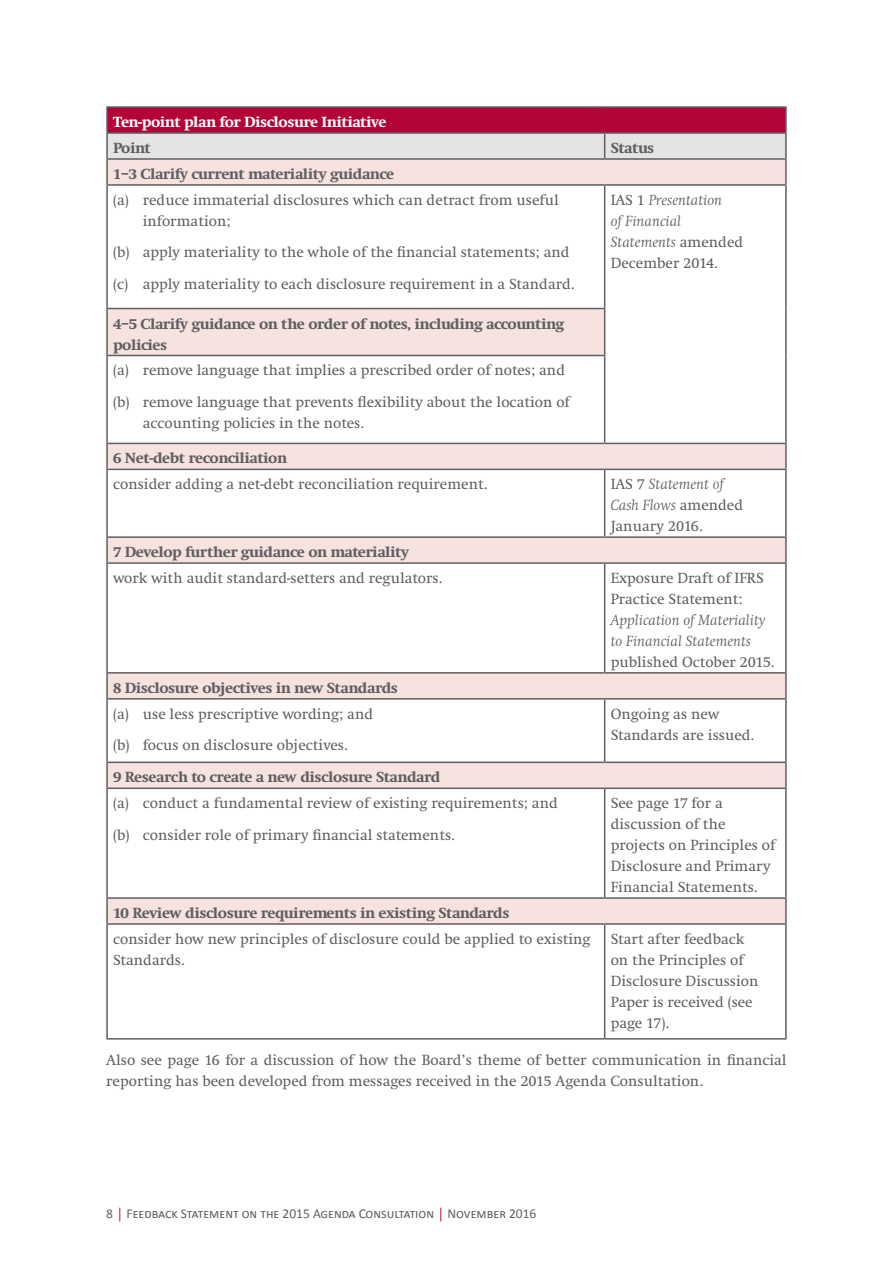
<style>
.page{position:relative;width:893px;height:1263px;background:#fff}
.page>*{position:absolute;margin:0;border:0;box-sizing:border-box;transform-origin:0 0}
.para{font:15px/21px "Swift LT Pro";color:#5f5f62}
.Table_-_para{font:15px/21px "Swift LT Pro";color:#5f5f62}
.Table_-_para-2{font:800 15px/21px "Swift LT Pro";color:#5f5f62}
.Table_-_para-3{font:italic 15px/21px "Swift LT Pro";color:#5f5f62}
.para-2{font:800 15px "Swift LT Pro";color:#fff}
.para-3{font:800 15px "Swift LT Pro";color:#5f5f62}
.t1{font:13.5px "Calibri";color:#5f5f62}
.s1{font-style:normal}
.s2{font-style:italic}
.s3{font-family:"Swift LT Pro";color:#b30437}
</style>
<div class="page">
<div style="left:107px;top:107px;width:679px;height:26px;background:#b30437"></div>
<svg style="left:108px;top:160px;width:677px;height:763px"></svg>
<hr style="left:106px;top:106px;width:499px;height:2px;background:#5f5f62">
<hr style="left:106px;top:108px;width:2px;height:24px;background:#5f5f62">
<hr style="left:605px;top:106px;width:182px;height:2px;background:#5f5f62">
<hr style="left:785px;top:108px;width:2px;height:24px;background:#5f5f62">
<hr style="left:106px;top:132px;width:499px;height:2px;background:#5f5f62">
<hr style="left:106px;top:134px;width:2px;height:24px;background:#5f5f62">
<hr style="left:605px;top:132px;width:182px;height:2px;background:#5f5f62">
<div style="left:107px;top:133px;width:679px;height:25px;background:#e3e4e6"></div>
<hr style="left:785px;top:134px;width:2px;height:24px;background:#5f5f62">
<hr style="left:106px;top:158px;width:499px;height:2px;background:#5f5f62">
<hr style="left:106px;top:160px;width:2px;height:24px;background:#5f5f62">
<hr style="left:605px;top:158px;width:182px;height:2px;background:#5f5f62">
<hr style="left:785px;top:160px;width:2px;height:24px;background:#5f5f62">
<hr style="left:106px;top:184px;width:499px;height:2px;background:#5f5f62">
<hr style="left:106px;top:186px;width:2px;height:122px;background:#5f5f62">
<hr style="left:605px;top:184px;width:182px;height:2px;background:#5f5f62">
<hr style="left:604px;top:186px;width:1px;height:122px;background:#5f5f62">
<hr style="left:785px;top:186px;width:2px;height:122px;background:#5f5f62">
<hr style="left:106px;top:308px;width:499px;height:1px;background:#5f5f62">
<hr style="left:106px;top:309px;width:2px;height:46px;background:#5f5f62">
<hr style="left:604px;top:309px;width:1px;height:46px;background:#5f5f62">
<hr style="left:785px;top:308px;width:2px;height:47px;background:#5f5f62">
<hr style="left:106px;top:355px;width:499px;height:1px;background:#5f5f62">
<hr style="left:106px;top:356px;width:2px;height:87px;background:#5f5f62">
<hr style="left:604px;top:356px;width:1px;height:87px;background:#5f5f62">
<hr style="left:785px;top:355px;width:2px;height:88px;background:#5f5f62">
<hr style="left:106px;top:443px;width:499px;height:1px;background:#5f5f62">
<hr style="left:106px;top:444px;width:2px;height:25px;background:#5f5f62">
<hr style="left:605px;top:443px;width:182px;height:1px;background:#5f5f62">
<hr style="left:785px;top:444px;width:2px;height:25px;background:#5f5f62">
<hr style="left:106px;top:469px;width:499px;height:1px;background:#5f5f62">
<hr style="left:106px;top:470px;width:2px;height:66px;background:#5f5f62">
<hr style="left:605px;top:469px;width:182px;height:1px;background:#5f5f62">
<hr style="left:604px;top:470px;width:1px;height:66px;background:#5f5f62">
<hr style="left:785px;top:470px;width:2px;height:66px;background:#5f5f62">
<hr style="left:106px;top:536px;width:499px;height:2px;background:#5f5f62">
<hr style="left:106px;top:538px;width:2px;height:24px;background:#5f5f62">
<hr style="left:605px;top:536px;width:182px;height:2px;background:#5f5f62">
<hr style="left:785px;top:538px;width:2px;height:24px;background:#5f5f62">
<hr style="left:106px;top:562px;width:499px;height:2px;background:#5f5f62">
<hr style="left:106px;top:564px;width:2px;height:108px;background:#5f5f62">
<hr style="left:605px;top:562px;width:182px;height:2px;background:#5f5f62">
<hr style="left:604px;top:564px;width:1px;height:108px;background:#5f5f62">
<hr style="left:785px;top:564px;width:2px;height:108px;background:#5f5f62">
<hr style="left:106px;top:672px;width:499px;height:2px;background:#5f5f62">
<hr style="left:106px;top:674px;width:2px;height:24px;background:#5f5f62">
<hr style="left:605px;top:672px;width:182px;height:2px;background:#5f5f62">
<hr style="left:785px;top:674px;width:2px;height:24px;background:#5f5f62">
<hr style="left:106px;top:698px;width:499px;height:1px;background:#5f5f62">
<hr style="left:106px;top:699px;width:2px;height:62px;background:#5f5f62">
<hr style="left:605px;top:698px;width:182px;height:1px;background:#5f5f62">
<hr style="left:604px;top:699px;width:1px;height:62px;background:#5f5f62">
<hr style="left:785px;top:699px;width:2px;height:62px;background:#5f5f62">
<hr style="left:106px;top:761px;width:499px;height:2px;background:#5f5f62">
<hr style="left:106px;top:763px;width:2px;height:24px;background:#5f5f62">
<hr style="left:605px;top:761px;width:182px;height:2px;background:#5f5f62">
<hr style="left:785px;top:763px;width:2px;height:24px;background:#5f5f62">
<hr style="left:106px;top:787px;width:499px;height:2px;background:#5f5f62">
<hr style="left:106px;top:789px;width:2px;height:108px;background:#5f5f62">
<hr style="left:605px;top:787px;width:182px;height:2px;background:#5f5f62">
<hr style="left:604px;top:789px;width:1px;height:108px;background:#5f5f62">
<hr style="left:785px;top:789px;width:2px;height:108px;background:#5f5f62">
<hr style="left:106px;top:897px;width:499px;height:2px;background:#5f5f62">
<hr style="left:106px;top:899px;width:2px;height:24px;background:#5f5f62">
<hr style="left:605px;top:897px;width:182px;height:2px;background:#5f5f62">
<hr style="left:785px;top:899px;width:2px;height:24px;background:#5f5f62">
<hr style="left:106px;top:923px;width:499px;height:2px;background:#5f5f62">
<hr style="left:106px;top:925px;width:2px;height:113px;background:#5f5f62">
<hr style="left:605px;top:923px;width:182px;height:2px;background:#5f5f62">
<hr style="left:604px;top:925px;width:1px;height:113px;background:#5f5f62">
<hr style="left:785px;top:925px;width:2px;height:113px;background:#5f5f62">
<hr style="left:106px;top:1038px;width:499px;height:1px;background:#5f5f62">
<hr style="left:605px;top:1038px;width:182px;height:1px;background:#5f5f62">
<p class="para-2" style="left:113px;top:113px;width:275px">Ten-point plan for Disclosure Initiative</p>
<p class="para-3" style="left:113px;top:139px;width:39px">Point</p>
<p class="para-3" style="left:611px;top:139px;width:45px">Status</p>
<p class="Table_-_para-2" style="left:113px;top:163px;width:282px">1–3 Clarify current materiality guidance</p>
<p class="para" style="left:143px;top:189px;width:418px;text-indent:-30px">(a) reduce immaterial disclosures which can detract from useful information;</p>
<p class="para" style="left:113px;top:242px;width:458px">(b) apply materiality to the whole of the financial statements; and</p>
<p class="para" style="left:113px;top:273px;width:463px">(c) apply materiality to each disclosure requirement in a Standard.</p>
<p class="Table_-_para-3" style="left:611px;top:189px;width:134px"><span class="s1">IAS 1</span> Presentation<br>of Financial<br>Statements <span class="s1">amended<br>December 2014.</span></p>
<p class="Table_-_para-2" style="left:113px;top:313px;width:452px">4–5 Clarify guidance on the order of notes, including accounting policies</p>
<p class="para" style="left:113px;top:360px;width:454px">(a) remove language that implies a prescribed order of notes; and</p>
<p class="para" style="left:143px;top:391px;width:429px;text-indent:-30px">(b) remove language that prevents flexibility about the location of accounting policies in the notes.</p>
<p class="para-3" style="left:113px;top:449px;width:175px">6 Net‑debt reconciliation</p>
<p class="para" style="left:113px;top:474px;width:376px">consider adding a net-debt reconciliation requirement.</p>
<p class="Table_-_para" style="left:611px;top:474px;width:134px">IAS 7 <span class="s2">Statement of<br>Cash Flows</span> amended<br>January 2016.</p>
<p class="Table_-_para-2" style="left:113px;top:541px;width:297px">7 Develop further guidance on materiality</p>
<p class="para" style="left:113px;top:567px;width:331px">work with audit standard-setters and regulators.</p>
<p class="Table_-_para" style="left:611px;top:567px;width:165px">Exposure Draft of IFRS<br>Practice Statement:<br><span class="s2">Application of Materiality to Financial Statements </span>published October 2015.</p>
<p class="Table_-_para-2" style="left:113px;top:677px;width:286px">8 Disclosure objectives in new Standards</p>
<p class="para" style="left:113px;top:703px;width:262px">(a) use less prescriptive wording; and</p>
<p class="para" style="left:113px;top:735px;width:236px">(b) focus on disclosure objectives.</p>
<p class="Table_-_para" style="left:611px;top:703px;width:145px">Ongoing as new<br>Standards are issued.</p>
<p class="Table_-_para-2" style="left:113px;top:767px;width:328px">9 Research to create a new disclosure Standard</p>
<p class="para" style="left:113px;top:792px;width:446px">(a) conduct a fundamental review of existing requirements; and</p>
<p class="para" style="left:113px;top:824px;width:343px">(b) consider role of primary financial statements.</p>
<p class="Table_-_para" style="left:611px;top:792px;width:166px">See page 17 for a discussion of the projects on Principles of<br>Disclosure and Primary<br>Financial Statements.</p>
<p class="Table_-_para-2" style="left:113px;top:902px;width:397px">10 Review disclosure requirements in existing Standards</p>
<p class="Table_-_para" style="left:113px;top:928px;width:479px">consider how new principles of disclosure could be applied to existing<br>Standards.</p>
<p class="Table_-_para" style="left:611px;top:928px;width:149px">Start after feedback on the Principles of<br>Disclosure Discussion<br>Paper is received (see page 17).</p>
<p class="para" style="left:106px;top:1050px;width:682px">Also see page 16 for a discussion of how the Board’s theme of better communication in financial reporting has been developed from messages received in the 2015 Agenda Consultation.</p>
<p class="t1" style="left:106px;top:1204px;width:432px">8 <span class="s3">|</span> Feedback Statement on the 2015 Agenda Consultation <span class="s3">|</span> November 2016</p>
</div>
